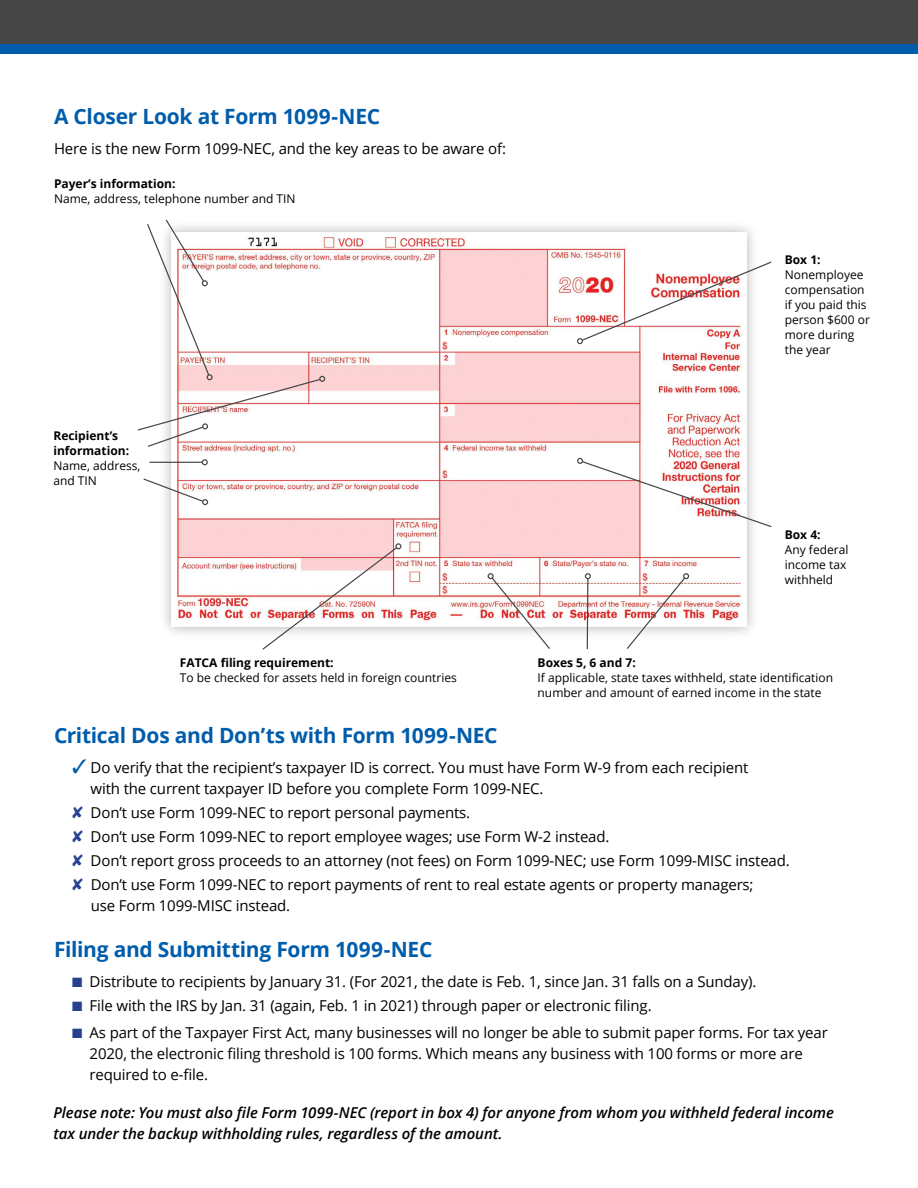
<style>
.page{position:relative;width:918px;height:1188px;background:#fff}
.page>*{position:absolute;margin:0;border:0;box-sizing:border-box;transform-origin:0 0}
.t1{font:700 21px "Open Sans";letter-spacing:-.015em;color:#015dab}
.t2{font:15px/21px "Open Sans";letter-spacing:-.01em;color:#000}
.t3{font:italic 600 15px/21px "Open Sans";letter-spacing:-.005em;color:#000}
.t4{font:12px/15px "Open Sans";color:#000}
.t5{font:700 12px/15px "Open Sans";color:#000}
.s1{color:#015dab}
.s2{color:#25408f}
</style>
<div class="page">
<div style="left:0;top:0;width:918px;height:45px;background:#464647"></div>
<div style="left:0;top:45px;width:918px;height:9px;background:#015dab"></div>
<div style="left:158px;top:220px;width:602px;height:420px;background:#000;opacity:.3"></div>
<img style="left:171px;top:232px;width:576px;height:390px">
<svg style="left:488px;top:573px;width:63px;height:76px"></svg>
<svg style="left:577px;top:260px;width:195px;height:84px"></svg>
<svg style="left:577px;top:458px;width:195px;height:70px"></svg>
<hr style="left:149px;top:462px;width:53px;height:1px;background:#464647">
<svg style="left:202px;top:459px;width:6px;height:6px"></svg>
<svg style="left:143px;top:477px;width:65px;height:28px"></svg>
<svg style="left:138px;top:219px;width:187px;height:229px"></svg>
<svg style="left:585px;top:573px;width:6px;height:76px"></svg>
<svg style="left:626px;top:573px;width:63px;height:76px"></svg>
<svg style="left:261px;top:546px;width:137px;height:104px"></svg>
<div style="left:395px;top:543px;width:7px;height:6px;border:1px solid #464647;border-radius:50%"></div>
<h1 class="t1" style="left:54px;top:102px;width:328px">A Closer Look at Form 1099-NEC</h1>
<p class="t2" style="left:54px;top:138px;width:454px">Here is the new Form 1099-NEC, and the key areas to be aware of:</p>
<p class="t5" style="left:54px;top:176px;width:123px">Payer’s information:</p>
<p class="t4" style="left:54px;top:191px;width:243px">Name, address, telephone number and TIN</p>
<p class="t5" style="left:53px;top:427px;width:77px">Recipient’s information:</p>
<p class="t4" style="left:53px;top:457px;width:89px">Name, address, and TIN</p>
<p class="t5" style="left:180px;top:655px;width:155px">FATCA filing requirement:</p>
<p class="t4" style="left:180px;top:670px;width:279px">To be checked for assets held in foreign countries</p>
<p class="t5" style="left:785px;top:252px;width:37px">Box 1:</p>
<p class="t4" style="left:785px;top:267px;width:87px">Nonemployee compensation if you paid this person $600 or more during the year</p>
<p class="t5" style="left:785px;top:527px;width:37px">Box 4:</p>
<p class="t4" style="left:785px;top:541px;width:65px">Any federal income tax withheld</p>
<p class="t5" style="left:538px;top:655px;width:100px">Boxes 5, 6 and 7:</p>
<p class="t4" style="left:538px;top:670px;width:297px">If applicable, state taxes withheld, state identification number and amount of earned income in the state</p>
<h1 class="t1" style="left:54px;top:720px;width:445px">Critical Dos and Don’ts with Form 1099-NEC</h1>
<p class="t2" style="left:91px;top:756px;width:659px;text-indent:-19px"><span class="s1">✓</span> Do verify that the recipient’s taxpayer ID is correct. You must have Form W-9 from each recipient with the current taxpayer ID before you complete Form 1099-NEC.</p>
<p class="t2" style="left:72px;top:800px;width:719px;line-height:24px"><span class="s2">✘</span> Don’t use Form 1099-NEC to report personal payments.<br><span class="s2">✘</span> Don’t use Form 1099-NEC to report employee wages; use Form W-2 instead.<br><span class="s2">✘</span> Don’t report gross proceeds to an attorney (not fees) on Form 1099-NEC; use Form 1099-MISC instead. <span class="s2">✘</span> Don’t use Form 1099-NEC to report payments of rent to real estate agents or property managers;</p>
<p class="t2" style="left:91px;top:894px;width:201px">use Form 1099-MISC instead.</p>
<h1 class="t1" style="left:54px;top:935px;width:380px">Filing and Submitting Form 1099-NEC</h1>
<p class="t2" style="left:72px;top:971px;width:686px"><span class="s2">■</span> Distribute to recipients by January 31. (For 2021, the date is Feb. 1, since Jan. 31 falls on a Sunday).</p>
<p class="t2" style="left:72px;top:995px;width:581px"><span class="s2">■</span> File with the IRS by Jan. 31 (again, Feb. 1 in 2021) through paper or electronic filing.</p>
<p class="t2" style="left:90px;top:1022px;width:740px;text-indent:-18px"><span class="s2">■</span> As part of the Taxpayer First Act, many businesses will no longer be able to submit paper forms. For tax year<br>2020, the electronic filing threshold is 100 forms. Which means any business with 100 forms or more are required to e-file.</p>
<p class="t3" style="left:53px;top:1102px;width:782px">Please note: You must also file Form 1099-NEC (report in box 4) for anyone from whom you withheld federal income tax under the backup withholding rules, regardless of the amount.</p>
</div>
